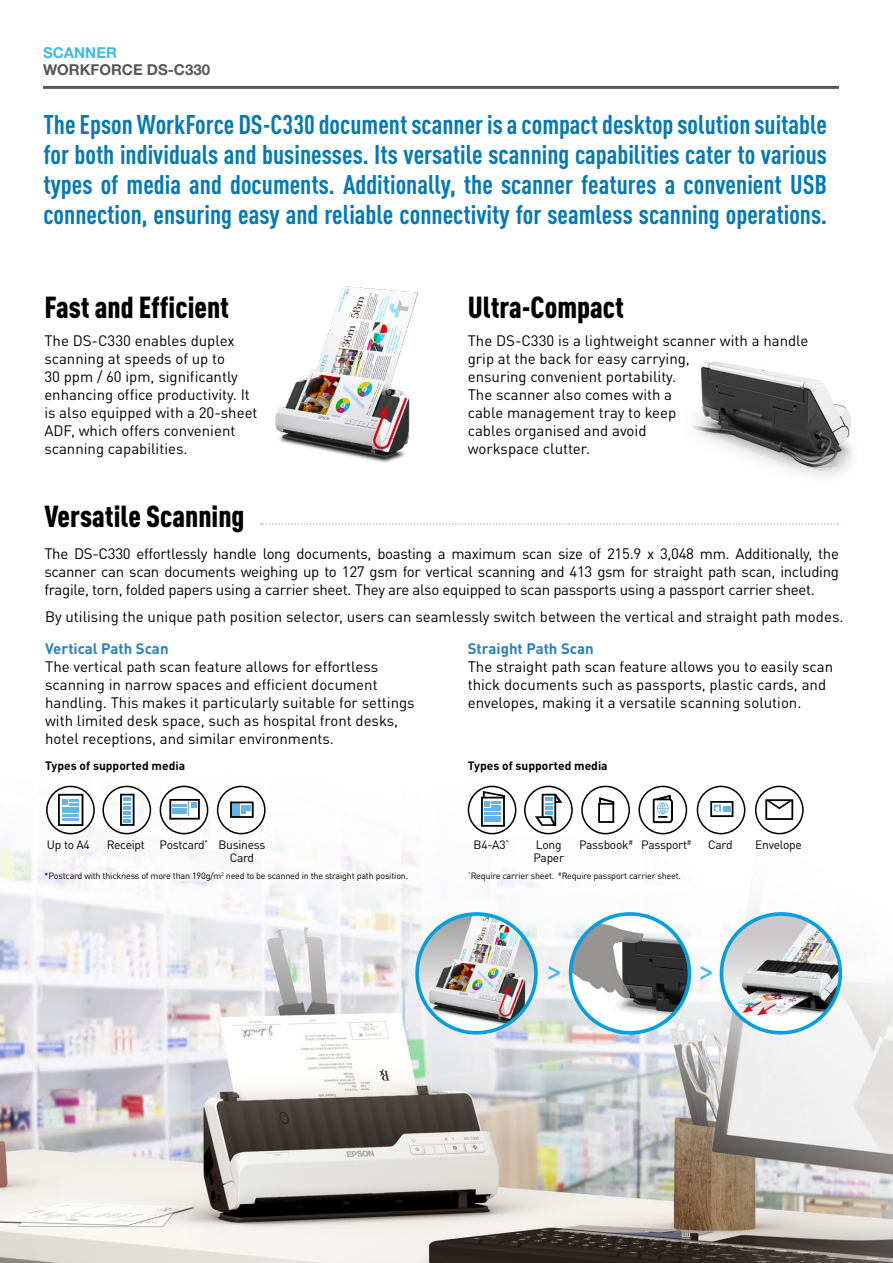
<style>
.page{position:relative;width:893px;height:1263px;background:#fff}
.page>*{position:absolute;margin:0;border:0;box-sizing:border-box;transform-origin:0 0}
.t1{font:34.05px "DINOT";color:#41b9ec}
.t2{font:900 condensed 30px "DINOT";color:#000}
.t3{font:700 condensed 26.7px/30px "DINOT";color:#0379b5;text-align:justify}
.t4{font:15px/18px "DINOT";color:#000}
.t5{font:700 15px "DINOT";color:#2880c3}
.t6{font:700 15px "Helvetica Neue LT Std";color:#575756}
.t7{font:700 15px "Helvetica Neue LT Std";color:#41b9ec}
.t8{font:12px/13.5px "DINOT";letter-spacing:-.02em;color:#000}
.t9{font:700 12px "DINOT";color:#000}
.t10{font:9px "DINOT";letter-spacing:-.02em;color:#000}
</style>
<div class="page">
<img style="left:892px;top:1072px;width:1px;height:191px">
<img style="left:0;top:85px;width:892px;height:1178px">
<hr style="left:43px;top:86px;width:796px;height:3px;background:#575756">
<img style="left:250px;top:286px;width:182px;height:191px">
<img style="left:660px;top:332px;width:207px;height:155px">
<svg style="left:261px;top:523px;width:577px;height:2px"></svg>
<img style="left:571px;top:914px;width:118px;height:119px;border-radius:59px">
<div style="left:569px;top:912px;width:122px;height:122px;border:4px solid #009fe3;border-radius:50%"></div>
<img style="left:417px;top:914px;width:119px;height:117px">
<div style="left:415px;top:912px;width:123px;height:122px;border:4px solid #009fe3;border-radius:50%"></div>
<img style="left:721px;top:914px;width:119px;height:119px;border-radius:59px">
<div style="left:720px;top:912px;width:122px;height:122px;border:4px solid #009fe3;border-radius:50%"></div>
<svg style="left:742px;top:1000px;width:35px;height:15px"></svg>
<svg style="left:46px;top:786px;width:49px;height:48px"></svg>
<svg style="left:160px;top:786px;width:48px;height:48px"></svg>
<svg style="left:102px;top:786px;width:49px;height:48px"></svg>
<svg style="left:217px;top:786px;width:49px;height:48px"></svg>
<svg style="left:468px;top:786px;width:48px;height:48px"></svg>
<svg style="left:524px;top:786px;width:49px;height:48px"></svg>
<svg style="left:581px;top:786px;width:49px;height:48px"></svg>
<svg style="left:638px;top:786px;width:49px;height:48px"></svg>
<svg style="left:697px;top:786px;width:48px;height:48px"></svg>
<svg style="left:755px;top:786px;width:49px;height:48px"></svg>
<p class="t7" style="left:43px;top:43px;width:75px">SCANNER</p>
<p class="t6" style="left:43px;top:60px;width:168px">WORKFORCE DS-C330</p>
<p class="t3" style="left:43px;top:107px;width:785px">The Epson WorkForce DS-C330 document scanner is a compact desktop solution suitable for both individuals and businesses. Its versatile scanning capabilities cater to various types of media and documents. Additionally, the scanner features a convenient USB connection, ensuring easy and reliable connectivity for seamless scanning operations.</p>
<h2 class="t2" style="left:44px;top:284px;width:186px">Fast and Efficient</h2>
<p class="t4" style="left:44px;top:330px;width:215px">The DS-C330 enables duplex scanning at speeds of up to<br>30 ppm / 60 ipm, significantly enhancing office productivity. It is also equipped with a 20-sheet<br>ADF, which offers convenient scanning capabilities.</p>
<h2 class="t2" style="left:44px;top:494px;width:202px">Versatile Scanning</h2>
<h2 class="t2" style="left:468px;top:284px;width:158px">Ultra-Compact</h2>
<p class="t4" style="left:468px;top:330px;width:342px">The DS-C330 is a lightweight scanner with a handle grip at the back for easy carrying,<br>ensuring convenient portability.<br>The scanner also comes with a<br>cable management tray to keep<br>cables organised and avoid<br>workspace clutter.</p>
<p class="t4" style="left:44px;top:543px;width:796px;text-align:justify">The DS-C330 effortlessly handle long documents, boasting a maximum scan size of 215.9 x 3,048 mm. Additionally, the scanner can scan documents weighing up to 127 gsm for vertical scanning and 413 gsm for straight path scan, including fragile, torn, folded papers using a carrier sheet. They are also equipped to scan passports using a passport carrier sheet.</p>
<p class="t4" style="left:45px;top:606px;width:800px">By utilising the unique path position selector, users can seamlessly switch between the vertical and straight path modes.</p>
<p class="t5" style="left:45px;top:637px;width:125px">Vertical Path Scan</p>
<p class="t4" style="left:45px;top:656px;width:371px">The vertical path scan feature allows for effortless scanning in narrow spaces and efficient document handling. This makes it particularly suitable for settings with limited desk space, such as hospital front desks, hotel receptions, and similar environments.</p>
<p class="t5" style="left:468px;top:637px;width:127px">Straight Path Scan</p>
<p class="t4" style="left:468px;top:656px;width:367px">The straight path scan feature allows you to easily scan thick documents such as passports, plastic cards, and envelopes, making it a versatile scanning solution.</p>
<p class="t9" style="left:45px;top:756px;width:141px">Types of supported media</p>
<p class="t9" style="left:468px;top:756px;width:141px">Types of supported media</p>
<p class="t8" style="left:47px;top:837px;width:44px">Up to A4</p>
<p class="t8" style="left:230px;top:837px;width:37px;text-indent:-123px">Receipt Postcard<sup>*</sup> Business<br>Card</p>
<p class="t10" style="left:44px;top:869px;width:365px">*Postcard with thickness of more than 190g/m<sup>2</sup> need to be scanned in the straight path position.</p>
<p class="t8" style="left:474px;top:836px;width:37px">B4-A3<sup>^</sup></p>
<p class="t8" style="left:533px;top:836px;width:32px">Long<br>Paper</p>
<p class="t8" style="left:579px;top:836px;width:114px">Passbook<sup>#</sup> Passport<sup>#</sup></p>
<p class="t8" style="left:708px;top:836px;width:26px">Card</p>
<p class="t8" style="left:755px;top:836px;width:48px">Envelope</p>
<p class="t10" style="left:468px;top:869px;width:214px"><sup>^</sup>Require carrier sheet. <sup>#</sup>Require passport carrier sheet.</p>
<h1 class="t1" style="left:545px;top:944px;width:19px">&gt;</h1>
<h1 class="t1" style="left:697px;top:944px;width:19px">&gt;</h1>
</div>
